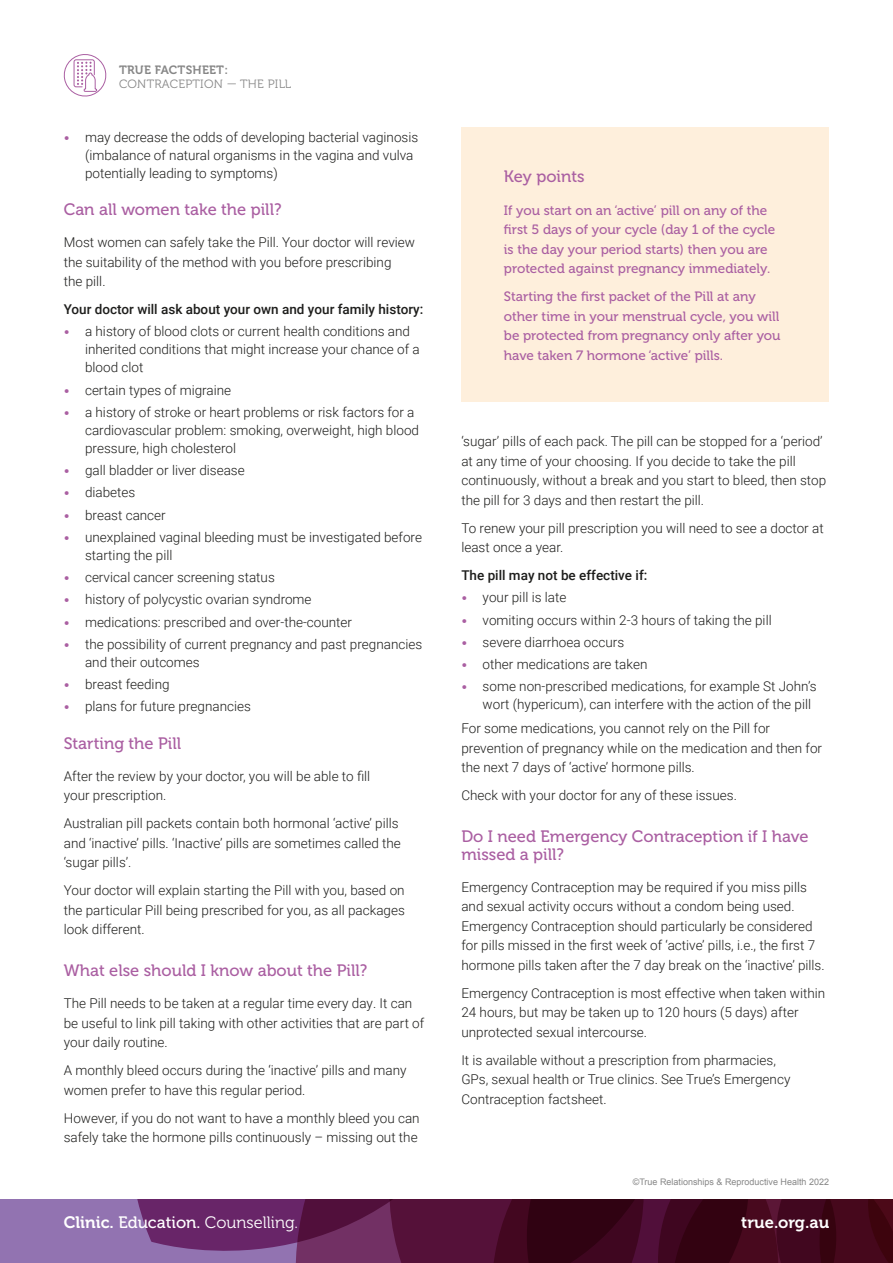
<style>
.page{position:relative;width:893px;height:1263px;background:#fff}
.page>*{position:absolute;margin:0;border:0;box-sizing:border-box;transform-origin:0 0}
.t1{font:16.5px/18px "Museo 500";color:#aa5fa2}
.t2{font:16.5px "Museo 300";color:#fff}
.t3{font:16.5px "Museo 700";color:#fff}
.t4{font:300 13.5px/19.5px "Roboto";color:#1d1d1b}
.t5{font:13.5px/19.5px "Museo 500";color:#aa5fa2}
.t6{font:500 13.5px "Roboto";color:#1d1d1b}
.t7{font:12px "Museo 300";letter-spacing:.02em;color:#878787}
.t8{font:12px "Museo 700";letter-spacing:.02em;color:#878787}
.t9{font:9px "Arial";color:#878787}
.s1{font-family:"Museo 300";font-weight:400;color:#aa5fa2}
.s2{font-family:"Museo 700"}
.s3{font-family:"Museo 500"}
</style>
<div class="page">
<svg style="left:64px;top:54px;width:42px;height:42px"></svg>
<div style="left:0;top:1199px;width:893px;height:64px;background:#9273b1"></div>
<svg style="left:137px;top:1199px;width:756px;height:64px;background:#51173c"></svg>
<div style="left:461px;top:128px;width:368px;height:274px;background:#feefdc"></div>
<p class="t8" style="left:119px;top:63px;width:110px">TRUE FACTSHEET:</p>
<p class="t7" style="left:119px;top:77px;width:174px">CONTRACEPTION — THE PILL</p>
<p class="t4" style="left:85px;top:127px;width:335px;line-height:18px;text-indent:-21px"><span class="s1">•</span> may decrease the odds of developing bacterial vaginosis (imbalance of natural organisms in the vagina and vulva potentially leading to symptoms)</p>
<p class="t1" style="left:64px;top:200px;width:219px">Can all women take the pill?</p>
<p class="t4" style="left:64px;top:232px;width:353px">Most women can safely take the Pill. Your doctor will review the suitability of the method with you before prescribing<br>the pill.</p>
<p class="t6" style="left:64px;top:300px;width:361px">Your doctor will ask about your own and your family history:</p>
<p class="t4" style="left:85px;top:322px;width:336px;line-height:18px;text-indent:-21px"><span class="s1">•</span> a history of blood clots or current health conditions and inherited conditions that might increase your chance of a blood clot</p>
<p class="t4" style="left:64px;top:380px;width:169px"><span class="s1">•</span> certain types of migraine</p>
<p class="t4" style="left:85px;top:403px;width:336px;line-height:18px;text-indent:-21px"><span class="s1">•</span> a history of stroke or heart problems or risk factors for a cardiovascular problem: smoking, overweight, high blood pressure, high cholesterol</p>
<p class="t4" style="left:64px;top:460px;width:182px"><span class="s1">•</span> gall bladder or liver disease</p>
<p class="t4" style="left:64px;top:482px;width:73px"><span class="s1">•</span> diabetes</p>
<p class="t4" style="left:64px;top:505px;width:104px"><span class="s1">•</span> breast cancer</p>
<p class="t4" style="left:85px;top:528px;width:339px;line-height:18px;text-indent:-21px"><span class="s1">•</span> unexplained vaginal bleeding must be investigated before starting the pill</p>
<p class="t4" style="left:64px;top:567px;width:213px"><span class="s1">•</span> cervical cancer screening status</p>
<p class="t4" style="left:64px;top:589px;width:249px"><span class="s1">•</span> history of polycystic ovarian syndrome</p>
<p class="t4" style="left:64px;top:611px;width:290px"><span class="s1">•</span> medications: prescribed and over-the-counter</p>
<p class="t4" style="left:85px;top:634px;width:339px;line-height:18px;text-indent:-21px"><span class="s1">•</span> the possibility of current pregnancy and past pregnancies and their outcomes</p>
<p class="t4" style="left:64px;top:674px;width:107px"><span class="s1">•</span> breast feeding</p>
<p class="t4" style="left:64px;top:696px;width:189px"><span class="s1">•</span> plans for future pregnancies</p>
<p class="t1" style="left:64px;top:734px;width:119px">Starting the Pill</p>
<p class="t4" style="left:64px;top:766px;width:308px">After the review by your doctor, you will be able to fill your prescription.</p>
<p class="t4" style="left:64px;top:813px;width:339px">Australian pill packets contain both hormonal ‘active’ pills and ‘inactive’ pills. ‘Inactive’ pills are sometimes called the ‘sugar pills’.</p>
<p class="t4" style="left:64px;top:880px;width:343px;text-align:justify">Your doctor will explain starting the Pill with you, based on the particular Pill being prescribed for you, as all packages look different.</p>
<p class="t1" style="left:64px;top:961px;width:305px">What else should I know about the Pill?</p>
<p class="t4" style="left:64px;top:993px;width:362px">The Pill needs to be taken at a regular time every day. It can be useful to link pill taking with other activities that are part of your daily routine.</p>
<p class="t4" style="left:64px;top:1060px;width:344px">A monthly bleed occurs during the ‘inactive’ pills and many women prefer to have this regular period.</p>
<p class="t4" style="left:64px;top:1107px;width:357px">However, if you do not want to have a monthly bleed you can safely take the hormone pills continuously – missing out the</p>
<p class="t1" style="left:504px;top:168px;width:82px">Key points</p>
<p class="t5" style="left:504px;top:201px;width:273px">If you start on an ‘active’ pill on any of the first 5 days of your cycle (day 1 of the cycle is the day your period starts) then you are protected against pregnancy immediately.</p>
<p class="t5" style="left:504px;top:287px;width:278px">Starting the first packet of the Pill at any other time in your menstrual cycle, you will be protected from pregnancy only after you have taken 7 hormone ‘active’ pills.</p>
<p class="t4" style="left:461px;top:431px;width:366px">‘sugar’ pills of each pack. The pill can be stopped for a ‘period’ at any time of your choosing. If you decide to take the pill continuously, without a break and you start to bleed, then stop the pill for 3 days and then restart the pill.</p>
<p class="t4" style="left:461px;top:518px;width:364px">To renew your pill prescription you will need to see a doctor at least once a year.</p>
<p class="t6" style="left:461px;top:566px;width:187px">The pill may not be effective if:</p>
<p class="t4" style="left:461px;top:587px;width:107px"><span class="s1">•</span> your pill is late</p>
<p class="t4" style="left:461px;top:610px;width:312px"><span class="s1">•</span> vomiting occurs within 2-3 hours of taking the pill</p>
<p class="t4" style="left:461px;top:632px;width:164px"><span class="s1">•</span> severe diarrhoea occurs</p>
<p class="t4" style="left:461px;top:654px;width:188px"><span class="s1">•</span> other medications are taken</p>
<p class="t4" style="left:483px;top:677px;width:335px;line-height:18px;text-indent:-21px"><span class="s1">•</span> some non-prescribed medications, for example St John’s wort (hypericum), can interfere with the action of the pill</p>
<p class="t4" style="left:461px;top:718px;width:362px">For some medications, you cannot rely on the Pill for prevention of pregnancy while on the medication and then for the next 7 days of ‘active’ hormone pills.</p>
<p class="t4" style="left:461px;top:785px;width:277px">Check with your doctor for any of these issues.</p>
<p class="t1" style="left:461px;top:827px;width:349px">Do I need Emergency Contraception if I have missed a pill?</p>
<p class="t4" style="left:461px;top:877px;width:365px">Emergency Contraception may be required if you miss pills and sexual activity occurs without a condom being used.<br>Emergency Contraception should particularly be considered for pills missed in the first week of ‘active’ pills, i.e., the first 7 hormone pills taken after the 7 day break on the ‘inactive’ pills.</p>
<p class="t4" style="left:461px;top:983px;width:365px">Emergency Contraception is most effective when taken within<br>24 hours, but may be taken up to 120 hours (5 days) after unprotected sexual intercourse.</p>
<p class="t4" style="left:461px;top:1050px;width:331px">It is available without a prescription from pharmacies,<br>GPs, sexual health or True clinics. See True’s Emergency<br>Contraception factsheet.</p>
<p class="t9" style="left:633px;top:1175px;width:198px">©True Relationships &amp; Reproductive Health 2022</p>
<p class="t2" style="left:64px;top:1213px;width:236px"><span class="s2">Clinic.</span> <span class="s3">Education.</span> Counselling.</p>
<p class="t3" style="left:741px;top:1213px;width:89px">true.org.au</p>
<p class="t2" style="left:96px;top:1213px;width:236px"><span class="s3">Clinic.</span> <span class="s2">Education.</span> Counselling.</p>
<p class="t3" style="left:733px;top:1213px;width:93px">True.org.au</p>
</div>
